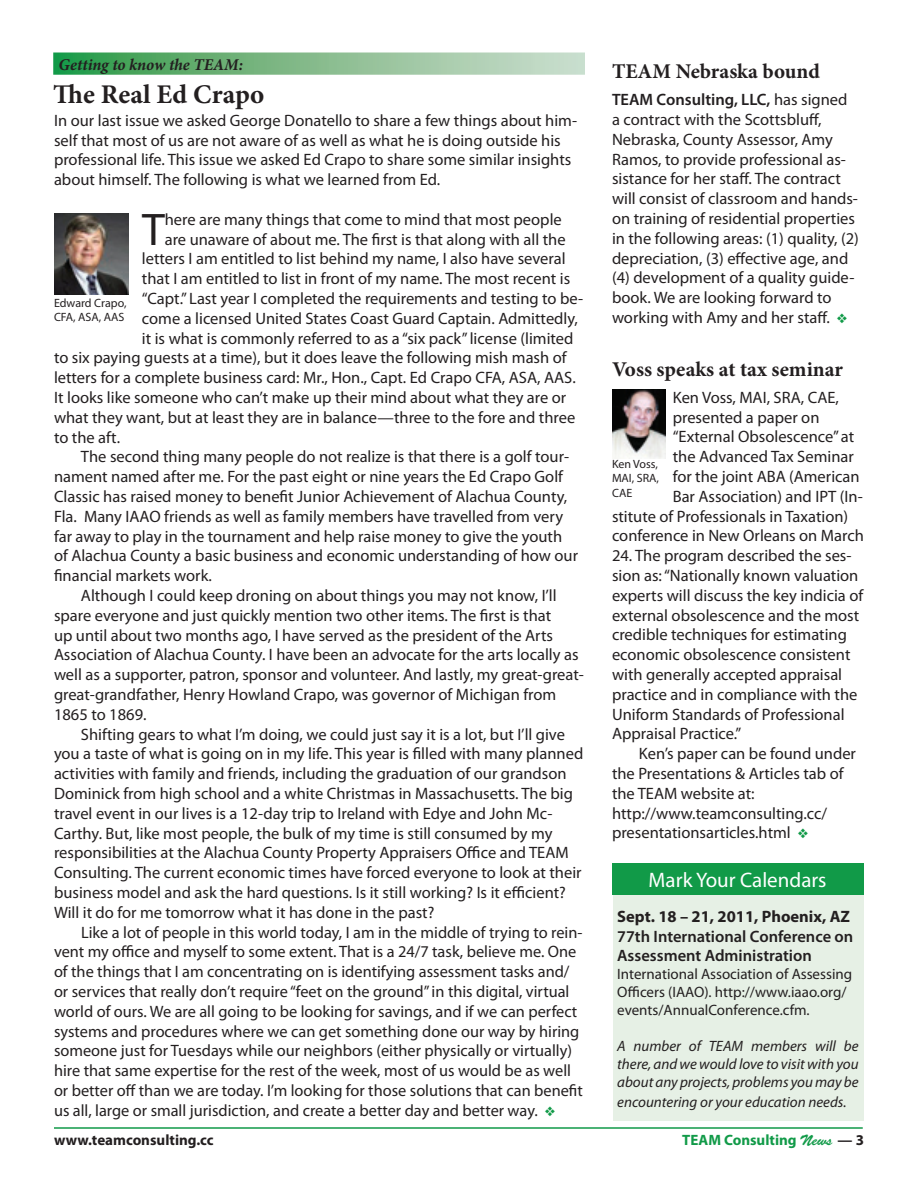
<style>
.page{position:relative;width:918px;height:1188px;background:#fff}
.page>*{position:absolute;margin:0;border:0;box-sizing:border-box;transform-origin:0 0}
.Body_Copy{font:45.9px "Myriad Pro";color:#231f20}
._18pt_headline{font:700 27px "Minion Pro";letter-spacing:.005em;color:#231f20}
._14pt_headline{font:700 21px "Minion Pro";color:#231f20}
.Body_Copy-2{font:21px "Myriad Pro";color:#fff}
.Body_Copy-3{font:16.5px/19.8px "Myriad Pro";color:#231f20}
.Body_Copy-4{font:600 16.5px/19.8px "Myriad Pro";color:#231f20}
.Body_Copy-5{font:700 16.5px "Myriad Pro";color:#231f20}
._14pt_headline-2{font:italic 700 16.5px "Minion Pro";letter-spacing:-.005em;color:#231f20}
.Body_Copy-6{font:italic 15px/18px "Myriad Pro";color:#231f20;text-align:justify}
.Body_Copy-7{font:15px/18px "Myriad Pro";color:#231f20}
.t1{font:700 15px "Myriad Pro";color:#231f20}
.t2{font:700 15px "Myriad Pro";color:#119a48}
.Body_Copy-8{font:12px/14.4px "Myriad Pro";color:#231f20}
.s1{color:#119a48}
.s2{font-weight:600}
.s3{font-family:"Brush Script Std";font-weight:400}
.s4{color:#231f20}
</style>
<div class="page">
<hr style="left:54px;top:1127px;width:809px;height:2px;background:#119a48">
<div style="left:613px;top:865px;width:251px;height:255px;background:#e6f0e5"></div>
<svg style="left:56px;top:55px;width:526px;height:17px;background:#81bb8c"></svg>
<div style="left:53px;top:52px;width:532px;height:23px;border:2px solid #fff"></div>
<img style="left:54px;top:214px;width:74px;height:81px">
<img style="left:612px;top:390px;width:54px;height:69px">
<div style="left:613px;top:863px;width:251px;height:31px;background:#119a48"></div>
<p class="_14pt_headline-2" style="left:58px;top:53px;width:186px">Getting to know the TEAM:</p>
<p class="_18pt_headline" style="left:53px;top:76px;width:213px">The Real Ed Crapo</p>
<p class="Body_Copy-3" style="left:54px;top:110px;width:525px">In our last issue we asked George Donatello to share a few things about him&shy;self that most of us are not aware of as well as what he is doing outside his professional life. This issue we asked Ed Crapo to share some similar insights about himself. The following is what we learned from Ed.</p>
<p class="Body_Copy" style="left:142px;top:201px;width:24px">T</p>
<p class="Body_Copy-3" style="left:165px;top:209px;width:399px">here are many things that come to mind that most people</p>
<p class="Body_Copy-3" style="left:165px;top:229px;width:402px">are unaware of about me. The first is that along with all the</p>
<p class="Body_Copy-3" style="left:142px;top:249px;width:425px">letters I am entitled to list behind my name, I also have several</p>
<p class="Body_Copy-3" style="left:142px;top:268px;width:430px">that I am entitled to list in front of my name. The most recent is</p>
<p class="Body_Copy-3" style="left:142px;top:288px;width:443px">“Capt.” Last year I completed the requirements and testing to be-</p>
<p class="Body_Copy-3" style="left:142px;top:308px;width:438px">come a licensed United States Coast Guard Captain. Admittedly,</p>
<p class="Body_Copy-3" style="left:142px;top:328px;width:433px">it is what is commonly referred to as a “six pack” license (limited</p>
<p class="Body_Copy-3" style="left:54px;top:348px;width:514px">to six paying guests at a time), but it does leave the following mish mash of</p>
<p class="Body_Copy-3" style="left:54px;top:367px;width:523px">letters for a complete business card: Mr., Hon., Capt. Ed Crapo CFA, ASA, AAS.</p>
<p class="Body_Copy-3" style="left:54px;top:387px;width:514px">It looks like someone who can’t make up their mind about what they are or</p>
<p class="Body_Copy-3" style="left:54px;top:407px;width:523px">what they want, but at least they are in balance—three to the fore and three</p>
<p class="Body_Copy-3" style="left:54px;top:427px;width:68px">to the aft.</p>
<p class="Body_Copy-3" style="left:54px;top:447px;width:526px;text-indent:27px">The second thing many people do not realize is that there is a golf tour&shy;nament named after me. For the past eight or nine years the Ed Crapo Golf Classic has raised money to benefit Junior Achievement of Alachua County, Fla. Many IAAO friends as well as family members have travelled from very far away to play in the tournament and help raise money to give the youth of Alachua County a basic business and economic understanding of how our financial markets work.</p>
<p class="Body_Copy-3" style="left:54px;top:585px;width:531px;text-indent:27px">Although I could keep droning on about things you may not know, I’ll spare everyone and just quickly mention two other items. The first is that<br>up until about two months ago, I have served as the president of the Arts Association of Alachua County. I have been an advocate for the arts locally as well as a supporter, patron, sponsor and volunteer. And lastly, my great-great&shy;great-grandfather, Henry Howland Crapo, was governor of Michigan from 1865 to 1869.</p>
<p class="Body_Copy-3" style="left:54px;top:724px;width:531px;text-indent:27px">Shifting gears to what I’m doing, we could just say it is a lot, but I’ll give you a taste of what is going on in my life. This year is filled with many planned activities with family and friends, including the graduation of our grandson Dominick from high school and a white Christmas in Massachusetts. The big travel event in our lives is a 12-day trip to Ireland with Edye and John Mc-Carthy. But, like most people, the bulk of my time is still consumed by my responsibilities at the Alachua County Property Appraisers Office and TEAM Consulting. The current economic times have forced everyone to look at their business model and ask the hard questions. Is it still working? Is it efficient?<br>Will it do for me tomorrow what it has done in the past?</p>
<p class="Body_Copy-3" style="left:54px;top:922px;width:530px;text-indent:27px">Like a lot of people in this world today, I am in the middle of trying to rein&shy;vent my office and myself to some extent. That is a 24/7 task, believe me. One of the things that I am concentrating on is identifying assessment tasks and/ or services that really don’t require “feet on the ground” in this digital, virtual world of ours. We are all going to be looking for savings, and if we can perfect systems and procedures where we can get something done our way by hiring someone just for Tuesdays while our neighbors (either physically or virtually) hire that same expertise for the rest of the week, most of us would be as well or better off than we are today. I’m looking for those solutions that can benefit us all, large or small jurisdiction, and create a better day and better way. <span class="s1">❖</span></p>
<p class="Body_Copy-8" style="left:54px;top:296px;width:74px">Edward Crapo,<br>CFA, ASA, AAS</p>
<p class="_14pt_headline" style="left:612px;top:56px;width:209px">TEAM Nebraska bound</p>
<p class="Body_Copy-3" style="left:612px;top:90px;width:248px"><span class="s2">TEAM Consulting, LLC,</span> has signed a contract with the Scottsbluff, Nebraska, County Assessor, Amy Ramos, to provide professional as&shy;sistance for her staff. The contract will consist of classroom and hands&shy;on training of residential properties in the following areas: (1) quality, (2) depreciation, (3) effective age, and (4) development of a quality guide&shy;book. We are looking forward to working with Amy and her staff. <span class="s1">❖</span></p>
<p class="_14pt_headline" style="left:612px;top:354px;width:232px">Voss speaks at tax seminar</p>
<p class="Body_Copy-3" style="left:673px;top:387px;width:168px">Ken Voss, MAI, SRA, CAE,</p>
<p class="Body_Copy-3" style="left:673px;top:407px;width:148px">presented a paper on</p>
<p class="Body_Copy-3" style="left:673px;top:427px;width:183px">“External Obsolescence” at</p>
<p class="Body_Copy-3" style="left:673px;top:446px;width:183px">the Advanced Tax Seminar</p>
<p class="Body_Copy-3" style="left:673px;top:466px;width:188px">for the joint ABA (American</p>
<p class="Body_Copy-3" style="left:673px;top:486px;width:192px">Bar Association) and IPT (In-</p>
<p class="Body_Copy-3" style="left:612px;top:506px;width:238px">stitute of Professionals in Taxation)</p>
<p class="Body_Copy-3" style="left:612px;top:526px;width:253px">conference in New Orleans on March</p>
<p class="Body_Copy-3" style="left:612px;top:545px;width:253px">24. The program described the ses&shy;sion as: “Nationally known valuation experts will discuss the key indicia of external obsolescence and the most credible techniques for estimating economic obsolescence consistent with generally accepted appraisal practice and in compliance with the Uniform Standards of Professional Appraisal Practice.”</p>
<p class="Body_Copy-3" style="left:612px;top:743px;width:246px;text-indent:27px">Ken’s paper can be found under the Presentations &amp; Articles tab of the TEAM website at:</p>
<p class="Body_Copy-3" style="left:612px;top:803px;width:217px">http://www.teamconsulting.cc/ presentationsarticles.html <span class="s1">❖</span></p>
<p class="Body_Copy-8" style="left:612px;top:456px;width:49px;text-align:justify">Ken Voss, MAI, SRA, CAE</p>
<p class="Body_Copy-2" style="left:649px;top:867px;width:180px">Mark Your Calendars</p>
<p class="Body_Copy-5" style="left:617px;top:905px;width:234px">Sept. 18 – 21, 2011, Phoenix, AZ</p>
<p class="Body_Copy-4" style="left:617px;top:926px;width:238px">77th International Conference on<br>Assessment Administration</p>
<p class="Body_Copy-7" style="left:617px;top:965px;width:237px">International Association of Assessing<br>Officers (IAAO). http://www.iaao.org/ events/AnnualConference.cfm.</p>
<p class="Body_Copy-6" style="left:617px;top:1037px;width:243px">A number of TEAM members will be there, and we would love to visit with you about any projects, problems you may be</p>
<p class="Body_Copy-6" style="left:617px;top:1093px;width:231px">encountering or your education needs.</p>
<p class="t1" style="left:54px;top:1130px;width:161px">www.teamconsulting.cc</p>
<p class="t2" style="left:682px;top:1130px;width:183px">TEAM Consulting <span class="s3">News</span> <span class="s4">— 3</span></p>
</div>
